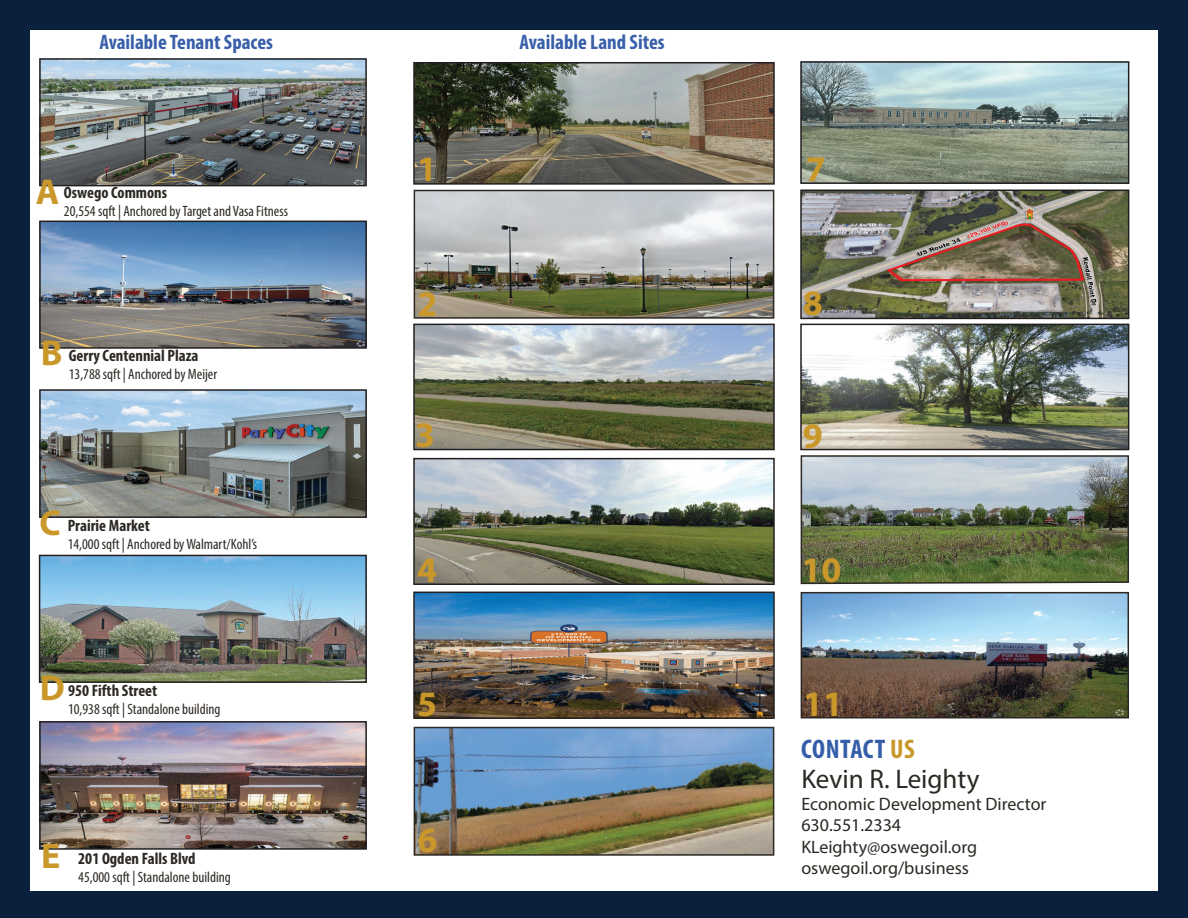
<style>
.page{position:relative;width:1188px;height:918px;background:#fff}
.page>*{position:absolute;margin:0;border:0;box-sizing:border-box;transform-origin:0 0}
.t1{font:700 36px "Myriad Pro";color:#ca982a}
.t2{font:27px/30px "Myriad Pro";color:#2c2823}
.t3{font:700 condensed 21px "Myriad Pro";color:#385fa9}
.t4{font:18px/21.5px "Myriad Pro";color:#2c2823}
.t5{font:700 condensed 16.5px "Myriad Pro";color:#2c2823}
.t6{font:condensed 15px "Myriad Pro";color:#2c2823}
.s1{font-weight:700;font-stretch:condensed;color:#355ea9}
.s2{font-weight:700;font-stretch:condensed;color:#c8982b}
</style>
<div class="page">
<img style="left:417px;top:730px;width:354px;height:123px">
<div style="left:414px;top:727px;width:360px;height:129px;border:2px solid #2c2823"></div>
<img style="left:800px;top:455px;width:329px;height:130px">
<img style="left:804px;top:595px;width:322px;height:120px">
<div style="left:801px;top:592px;width:328px;height:126px;border:2px solid #2c2823"></div>
<img style="left:417px;top:193px;width:354px;height:123px">
<div style="left:414px;top:190px;width:360px;height:129px;border:2px solid #2c2823"></div>
<div style="left:0;top:0;width:29px;height:918px;background:#0a203d"></div>
<div style="left:1159px;top:0;width:29px;height:918px;background:#0a203d"></div>
<div style="left:5px;top:891px;width:1178px;height:27px;background:#0a203d"></div>
<div style="left:0;top:0;width:1177px;height:29px;background:#0a203d"></div>
<img style="left:42px;top:61px;width:322px;height:122px">
<div style="left:39px;top:58px;width:328px;height:128px;border:2px solid #231f20"></div>
<img style="left:42px;top:224px;width:322px;height:122px">
<div style="left:39px;top:221px;width:328px;height:128px;border:2px solid #231f20"></div>
<img style="left:42px;top:392px;width:322px;height:123px">
<div style="left:39px;top:389px;width:328px;height:129px;border:2px solid #231f20"></div>
<img style="left:42px;top:558px;width:322px;height:122px">
<div style="left:39px;top:555px;width:328px;height:128px;border:2px solid #231f20"></div>
<img style="left:42px;top:724px;width:322px;height:123px">
<div style="left:39px;top:721px;width:328px;height:129px;border:2px solid #231f20"></div>
<img style="left:416px;top:65px;width:356px;height:117px">
<div style="left:413px;top:62px;width:362px;height:123px;border:2px solid #231f20"></div>
<img style="left:416px;top:327px;width:356px;height:120px">
<div style="left:413px;top:324px;width:362px;height:126px;border:2px solid #231f20"></div>
<img style="left:416px;top:461px;width:356px;height:121px">
<div style="left:413px;top:458px;width:362px;height:127px;border:2px solid #231f20"></div>
<img style="left:416px;top:595px;width:356px;height:121px">
<div style="left:413px;top:592px;width:362px;height:127px;border:2px solid #231f20"></div>
<img style="left:803px;top:64px;width:323px;height:117px">
<div style="left:800px;top:61px;width:329px;height:123px;border:2px solid #231f20"></div>
<img style="left:803px;top:193px;width:323px;height:123px">
<div style="left:800px;top:190px;width:329px;height:129px;border:2px solid #231f20"></div>
<img style="left:803px;top:327px;width:323px;height:120px">
<div style="left:800px;top:324px;width:329px;height:126px;border:2px solid #231f20"></div>
<h3 class="t3" style="left:99px;top:29px;width:175px">Available Tenant Spaces</h3>
<h3 class="t3" style="left:519px;top:29px;width:147px">Available Land Sites</h3>
<h1 class="t1" style="left:36px;top:168px;width:25px">A</h1>
<p class="t5" style="left:64px;top:182px;width:105px">Oswego Commons</p>
<p class="t6" style="left:64px;top:202px;width:226px">20,554 sqft | Anchored by Target and Vasa Fitness</p>
<h1 class="t1" style="left:41px;top:330px;width:23px">B</h1>
<p class="t5" style="left:69px;top:345px;width:131px">Gerry Centennial Plaza</p>
<p class="t6" style="left:69px;top:365px;width:150px">13,788 sqft | Anchored by Meijer</p>
<h1 class="t1" style="left:40px;top:499px;width:23px">C</h1>
<p class="t5" style="left:68px;top:515px;width:84px">Prairie Market</p>
<p class="t6" style="left:68px;top:535px;width:191px">14,000 sqft | Anchored by Walmart/Kohl’s</p>
<h1 class="t1" style="left:40px;top:664px;width:27px">D</h1>
<p class="t5" style="left:68px;top:680px;width:91px">950 Fifth Street</p>
<p class="t6" style="left:68px;top:700px;width:154px">10,938 sqft | Standalone building</p>
<h1 class="t1" style="left:41px;top:832px;width:21px">E</h1>
<p class="t5" style="left:78px;top:849px;width:119px">201 Ogden Falls Blvd</p>
<p class="t6" style="left:78px;top:868px;width:154px">45,000 sqft | Standalone building</p>
<h1 class="t1" style="left:417px;top:145px;width:21px">1</h1>
<h1 class="t1" style="left:417px;top:281px;width:21px">2</h1>
<h1 class="t1" style="left:415px;top:411px;width:21px">3</h1>
<h1 class="t1" style="left:417px;top:546px;width:21px">4</h1>
<h1 class="t1" style="left:417px;top:681px;width:21px">5</h1>
<h1 class="t1" style="left:417px;top:816px;width:21px">6</h1>
<h1 class="t1" style="left:806px;top:145px;width:21px">7</h1>
<h1 class="t1" style="left:803px;top:280px;width:21px">8</h1>
<h1 class="t1" style="left:803px;top:412px;width:21px">9</h1>
<h1 class="t1" style="left:802px;top:546px;width:41px">10</h1>
<h1 class="t1" style="left:803px;top:680px;width:41px">11</h1>
<h2 class="t2" style="left:801px;top:734px;width:180px"><span class="s1">CONTACT</span> <span class="s2">US<br></span>Kevin R. Leighty</h2>
<p class="t4" style="left:801px;top:793px;width:247px">Economic Development Director<br>630.551.2334<br>KLeighty@oswegoil.org oswegoil.org/business</p>
</div>
